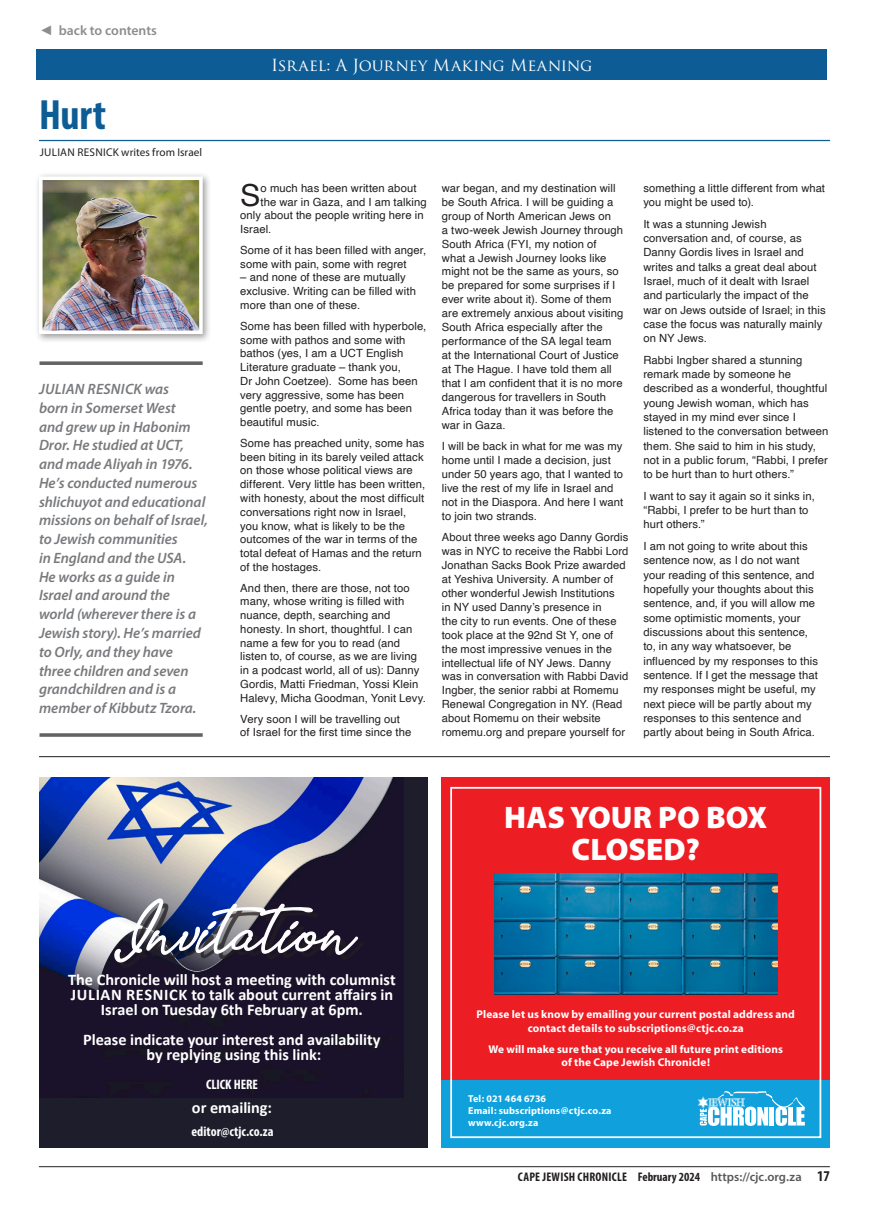
<style>
.page{position:relative;width:869px;height:1205px;background:#fff}
.page>*{position:absolute;margin:0;border:0;box-sizing:border-box;transform-origin:0 0}
.body{font:700 condensed 42.5px "Myriad Pro";color:#0d5c96}
.t1{font:900 31.25px/31.2px "Myriad Pro";color:#fff;text-align:center}
.body-2{font:30.38px "Helvetica";color:#231f20}
.BODY_TEXT_NEW{font:700 16.25px/15px "Calibri";letter-spacing:-.005em;color:#fff;text-align:center}
.body-3{font:16.25px "Trajan Pro";letter-spacing:-.01em;color:#fff}
.body-4{font:italic 600 15px/18.8px "Myriad Pro";letter-spacing:-.005em;color:#787a7d}
.BODY_TEXT_NEW-2{font:700 condensed 13.75px "Myriad Pro";color:#fff}
.t2{font:600 13.75px "Myriad Pro";letter-spacing:-.005em;color:#8b8d90}
.t3{font:700 condensed 12.5px "Myriad Pro";letter-spacing:.02em;color:#231f20}
.body-5{font:11.25px/14px "Helvetica";letter-spacing:.01em;color:#231f20}
.t4{font:700 11.25px/13.5px "Myriad";letter-spacing:.01em;color:#fff;text-align:center}
.body-6{font:11.25px "Myriad Pro";letter-spacing:.01em;color:#231f20}
.t5{font:700 10px/12px "Myriad";letter-spacing:.015em;color:#fff}
.s1{font-family:"Arial Narrow";font-weight:400}
.s2{font-weight:600;font-stretch:normal;color:#57585a}
.s3{font-size:15px}
</style>
<div class="page">
<hr style="left:39px;top:1166px;width:790px;height:1px;background:#231f20">
<div style="left:36px;top:50px;width:791px;height:30px;background:#0d5c96"></div>
<div style="left:35px;top:172px;width:177px;height:171px;background:#231f20;opacity:.45"></div>
<img style="left:44px;top:181px;width:154px;height:148px">
<div style="left:39px;top:176px;width:164px;height:158px;border:4px solid #fff"></div>
<svg style="left:39px;top:361px;width:163px;height:4px"></svg>
<svg style="left:39px;top:733px;width:163px;height:4px"></svg>
<hr style="left:39px;top:140px;width:790px;height:1px;background:#0d5c96">
<hr style="left:39px;top:756px;width:790px;height:1px;background:#231f20">
<div style="left:39px;top:777px;width:388px;height:370px;background:#1e1d2b"></div>
<img style="left:39px;top:777px;width:364px;height:320px">
<div style="left:119px;top:903px;width:244px;height:64px;background:#231f20;opacity:.75"></div>
<svg style="left:113px;top:888px;width:245px;height:75px"></svg>
<div style="left:441px;top:777px;width:388px;height:370px;background:#ed1d24"></div>
<div style="left:441px;top:1079px;width:388px;height:68px;background:#10a1dc"></div>
<div style="left:450px;top:787px;width:370px;height:351px;border:2px solid #fff"></div>
<img style="left:494px;top:874px;width:282px;height:121px">
<svg style="left:697px;top:1091px;width:107px;height:35px"></svg>
<p class="t2" style="left:40px;top:22px;width:119px"><span class="s1">◄</span> back to contents</p>
<p class="body" style="left:39px;top:89px;width:68px">Hurt</p>
<p class="body-6" style="left:40px;top:146px;width:164px">JULIAN RESNICK writes from Israel</p>
<p class="body-4" style="left:39px;top:379px;width:170px">JULIAN RESNICK was<br>born in Somerset West<br>and grew up in Habonim<br>Dror. He studied at UCT, and made Aliyah in 1976.<br>He’s conducted numerous shlichuyot and educational missions on behalf of Israel, to Jewish communities<br>in England and the USA.<br>He works as a guide in<br>Israel and around the world (wherever there is a<br>Jewish story). He’s married to Orly, and they have three children and seven grandchildren and is a member of Kibbutz Tzora.</p>
<p class="body-3" style="left:271px;top:55px;width:322px">Israel: A Journey Making Meaning</p>
<p class="body-2" style="left:240px;top:171px;width:22px">S</p>
<p class="body-5" style="left:260px;top:181px;width:157px">o much has been written about</p>
<p class="body-5" style="left:260px;top:195px;width:168px">the war in Gaza, and I am talking</p>
<p class="body-5" style="left:240px;top:209px;width:185px">only about the people writing here in</p>
<p class="body-5" style="left:240px;top:222px;width:32px">Israel.</p>
<p class="body-5" style="left:240px;top:243px;width:187px">Some of it has been filled with anger, some with pain, some with regret</p>
<p class="body-5" style="left:240px;top:271px;width:177px">– and none of these are mutually exclusive. Writing can be filled with more than one of these.</p>
<p class="body-5" style="left:240px;top:319px;width:187px">Some has been filled with hyperbole, some with pathos and some with bathos (yes, I am a UCT English<br>Literature graduate – thank you,<br>Dr John Coetzee). Some has been very aggressive, some has been gentle poetry, and some has been beautiful music.</p>
<p class="body-5" style="left:240px;top:436px;width:186px">Some has preached unity, some has been biting in its barely veiled attack on those whose political views are different. Very little has been written, with honesty, about the most difficult conversations right now in Israel, you know, what is likely to be the outcomes of the war in terms of the total defeat of Hamas and the return of the hostages.</p>
<p class="body-5" style="left:240px;top:581px;width:187px">And then, there are those, not too many, whose writing is filled with nuance, depth, searching and honesty. In short, thoughtful. I can name a few for you to read (and listen to, of course, as we are living in a podcast world, all of us): Danny Gordis, Matti Friedman, Yossi Klein Halevy, Micha Goodman, Yonit Levy.</p>
<p class="body-5" style="left:240px;top:712px;width:172px">Very soon I will be travelling out of Israel for the first time since the</p>
<p class="body-5" style="left:441px;top:181px;width:183px">war began, and my destination will be South Africa. I will be guiding a group of North American Jews on<br>a two-week Jewish Journey through<br>South Africa (FYI, my notion of<br>what a Jewish Journey looks like might not be the same as yours, so be prepared for some surprises if I ever write about it). Some of them are extremely anxious about visiting<br>South Africa especially after the performance of the SA legal team at the International Court of Justice at The Hague. I have told them all that I am confident that it is no more dangerous for travellers in South<br>Africa today than it was before the war in Gaza.</p>
<p class="body-5" style="left:441px;top:439px;width:183px">I will be back in what for me was my home until I made a decision, just under 50 years ago, that I wanted to live the rest of my life in Israel and not in the Diaspora. And here I want to join two strands.</p>
<p class="body-5" style="left:441px;top:530px;width:188px">About three weeks ago Danny Gordis was in NYC to receive the Rabbi Lord Jonathan Sacks Book Prize awarded at Yeshiva University. A number of other wonderful Jewish Institutions<br>in NY used Danny’s presence in<br>the city to run events. One of these took place at the 92nd St Y, one of the most impressive venues in the intellectual life of NY Jews. Danny was in conversation with Rabbi David Ingber, the senior rabbi at Romemu Renewal Congregation in NY. (Read about Romemu on their website romemu.org and prepare yourself for</p>
<p class="body-5" style="left:643px;top:181px;width:183px;line-height:14.4px">something a little different from what you might be used to).</p>
<p class="body-5" style="left:643px;top:217px;width:184px;line-height:14.4px">It was a stunning Jewish conversation and, of course, as<br>Danny Gordis lives in Israel and writes and talks a great deal about<br>Israel, much of it dealt with Israel and particularly the impact of the war on Jews outside of Israel; in this case the focus was naturally mainly on NY Jews.</p>
<p class="body-5" style="left:643px;top:353px;width:186px;line-height:14.4px">Rabbi Ingber shared a stunning remark made by someone he described as a wonderful, thoughtful young Jewish woman, which has stayed in my mind ever since I listened to the conversation between them. She said to him in his study, not in a public forum, “Rabbi, I prefer to be hurt than to hurt others.”</p>
<p class="body-5" style="left:643px;top:489px;width:173px;line-height:14.4px">I want to say it again so it sinks in, “Rabbi, I prefer to be hurt than to hurt others.”</p>
<p class="body-5" style="left:643px;top:539px;width:176px;line-height:14.4px">I am not going to write about this sentence now, as I do not want your reading of this sentence, and hopefully your thoughts about this sentence, and, if you will allow me some optimistic moments, your discussions about this sentence, to, in any way whatsoever, be influenced by my responses to this sentence. If I get the message that my responses might be useful, my next piece will be partly about my responses to this sentence and partly about being in South Africa.</p>
<p class="t1" style="left:504px;top:802px;width:264px">HAS YOUR PO BOX<br>CLOSED?</p>
<p class="BODY_TEXT_NEW" style="left:68px;top:971px;width:329px">The Chronicle will host a meeting with columnist<br>JULIAN RESNICK to talk about current affairs in<br>Israel on Tuesday 6th February at 6pm.</p>
<p class="BODY_TEXT_NEW" style="left:83px;top:1031px;width:299px">Please indicate your interest and availability by replying using this link:</p>
<p class="BODY_TEXT_NEW-2" style="left:206px;top:1075px;width:53px">CLICK HERE</p>
<p class="BODY_TEXT_NEW" style="left:192px;top:1099px;width:81px">or emailing:</p>
<p class="BODY_TEXT_NEW-2" style="left:191px;top:1123px;width:84px">editor@ctjc.co.za</p>
<p class="t4" style="left:476px;top:1008px;width:320px">Please let us know by emailing your current postal address and contact details to subscriptions@ctjc.co.za</p>
<p class="t4" style="left:488px;top:1042px;width:296px">We will make sure that you receive all future print editions of the Cape Jewish Chronicle!</p>
<p class="t5" style="left:468px;top:1093px;width:145px">Tel: 021 464 6736<br>Email: subscriptions@ctjc.co.za www.cjc.org.za</p>
<p class="t3" style="left:517px;top:1169px;width:313px">CAPE JEWISH CHRONICLE February 2024 <span class="s2">https://cjc.org.za</span> <span class="s3">17</span></p>
</div>
